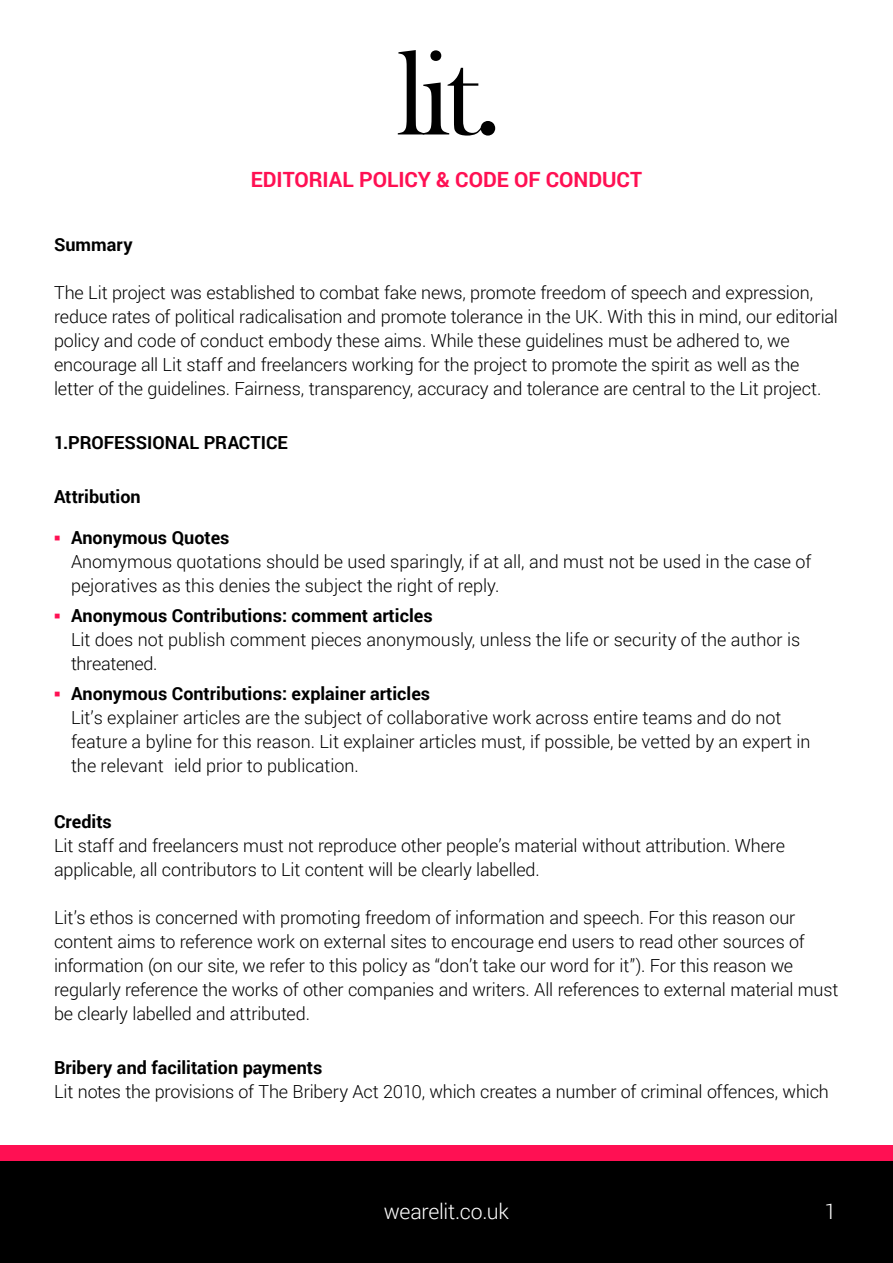
<style>
.page{position:relative;width:893px;height:1263px;background:#fff}
.page>*{position:absolute;margin:0;border:0;box-sizing:border-box;transform-origin:0 0}
.t1{font:300 21.3px "Roboto";letter-spacing:-.01em;color:#fff}
.t2{font:700 21px "Roboto";color:#ff1053}
.t3{font:300 18px/24px "Roboto";letter-spacing:-.005em;color:#000}
.t4{font:700 18px "Roboto";color:#000}
.s1{font-family:"Arial";font-weight:700;color:#ff1053}
.s2{font-weight:700}
</style>
<div class="page">
<div style="left:0;top:1160px;width:893px;height:103px;background:#000"></div>
<div style="left:0;top:1145px;width:893px;height:15px;background:#ff1053"></div>
<svg style="left:398px;top:50px;width:97px;height:86px"></svg>
<p class="t2" style="left:251px;top:165px;width:393px">EDITORIAL POLICY &amp; CODE OF CONDUCT</p>
<p class="t4" style="left:54px;top:232px;width:80px">Summary</p>
<p class="t3" style="left:54px;top:280px;width:785px">The Lit project was established to combat fake news, promote freedom of speech and expression, reduce rates of political radicalisation and promote tolerance in the UK. With this in mind, our editorial policy and code of conduct embody these aims. While these guidelines must be adhered to, we encourage all Lit staff and freelancers working for the project to promote the spirit as well as the letter of the guidelines. Fairness, transparency, accuracy and tolerance are central to the Lit project.</p>
<p class="t4" style="left:54px;top:430px;width:235px">1.PROFESSIONAL PRACTICE</p>
<p class="t4" style="left:54px;top:484px;width:88px">Attribution</p>
<p class="t3" style="left:71px;top:525px;width:742px;text-indent:-17px"><span class="s1">▪</span> <span class="s2">Anonymous Quotes<br></span>Anomymous quotations should be used sparingly, if at all, and must not be used in the case of pejoratives as this denies the subject the right of reply.</p>
<p class="t3" style="left:71px;top:603px;width:731px;text-indent:-17px"><span class="s1">▪</span> <span class="s2">Anonymous Contributions: comment articles<br></span>Lit does not publish comment pieces anonymously, unless the life or security of the author is threatened.</p>
<p class="t3" style="left:71px;top:681px;width:741px;text-indent:-17px"><span class="s1">▪</span> <span class="s2">Anonymous Contributions: explainer articles<br></span>Lit’s explainer articles are the subject of collaborative work across entire teams and do not feature a byline for this reason. Lit explainer articles must, if possible, be vetted by an expert in the relevant ield prior to publication.</p>
<p class="t4" style="left:54px;top:809px;width:59px">Credits</p>
<p class="t3" style="left:54px;top:833px;width:732px">Lit staff and freelancers must not reproduce other people’s material without attribution. Where applicable, all contributors to Lit content will be clearly labelled.</p>
<p class="t3" style="left:54px;top:905px;width:786px">Lit’s ethos is concerned with promoting freedom of information and speech. For this reason our content aims to reference work on external sites to encourage end users to read other sources of information (on our site, we refer to this policy as “don’t take our word for it”). For this reason we regularly reference the works of other companies and writers. All references to external material must be clearly labelled and attributed.</p>
<p class="t4" style="left:54px;top:1055px;width:270px">Bribery and facilitation payments</p>
<p class="t3" style="left:54px;top:1079px;width:776px">Lit notes the provisions of The Bribery Act 2010, which creates a number of criminal offences, which</p>
<p class="t1" style="left:384px;top:1197px;width:126px">wearelit.co.uk</p>
<p class="t1" style="left:824px;top:1197px;width:13px">1</p>
</div>
